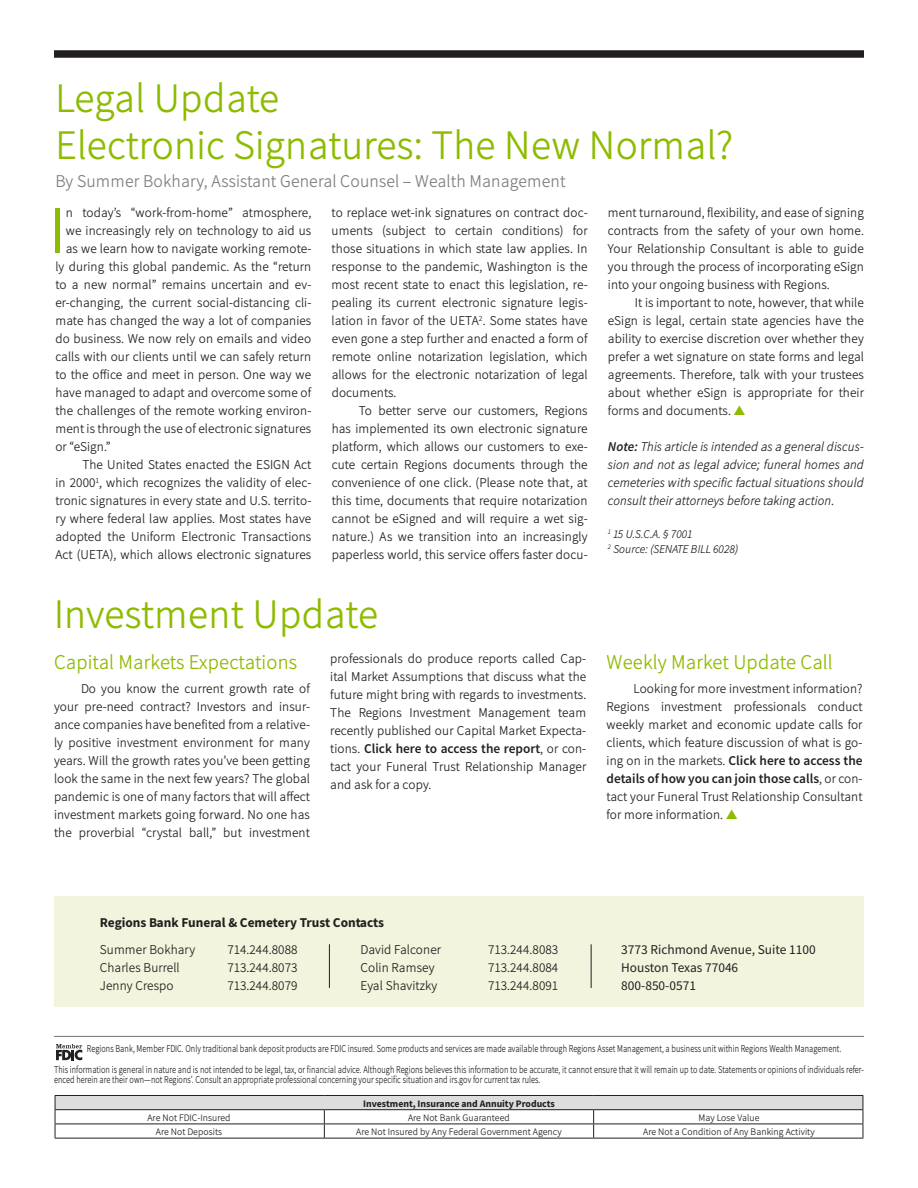
<style>
.page{position:relative;width:918px;height:1188px;background:#fff}
.page>*{position:absolute;margin:0;border:0;box-sizing:border-box;transform-origin:0 0}
.Body{font:300 68.1px "Regions Sans";color:#8dbb00}
.t1{font:300 42px "Regions Sans";color:#8dbb00}
.Subhead{font:300 21px "Regions Sans";color:#8dbb00}
.t2{font:300 18px "Regions Sans";color:#7e8083}
.Body-2{font:300 13.5px/18px "Regions Sans";color:#231f20;text-align:justify}
.Body-3{font:italic 300 13.5px/18px "Regions Sans";color:#231f20;text-align:justify}
.Body-4{font:13.5px/18px "Regions Sans";color:#231f20}
.Body-5{font:700 13.5px "Regions Sans";color:#231f20}
.Body-6{font:italic 300 12px "Regions Sans";color:#231f20}
.Body-7{font:300 10.5px/10.5px "Regions Sans";color:#231f20;scale:.8 1}
.t3{font:300 9.9px "Regions Sans";color:#231f20}
.t4{font:700 9.9px "Regions Sans";color:#231f20}
.s1{color:#8dbb00}
.s2{font-weight:600}
.s3{font-style:normal}
</style>
<div class="page">
<div style="left:54px;top:896px;width:810px;height:111px;background:#f2f4dd"></div>
<div style="left:54px;top:50px;width:810px;height:8px;background:#231f20"></div>
<div style="left:55px;top:1095px;width:808px;height:15px;background:#dcdddf"></div>
<hr style="left:55px;top:1095px;width:269px;height:1px;background:#231f20">
<hr style="left:324px;top:1095px;width:270px;height:1px;background:#231f20">
<hr style="left:594px;top:1095px;width:269px;height:1px;background:#231f20">
<hr style="left:55px;top:1109px;width:269px;height:1px;background:#231f20">
<hr style="left:324px;top:1109px;width:270px;height:1px;background:#231f20">
<hr style="left:594px;top:1109px;width:269px;height:1px;background:#231f20">
<hr style="left:55px;top:1124px;width:269px;height:1px;background:#231f20">
<svg style="left:55px;top:1096px;width:1px;height:42px"></svg>
<hr style="left:324px;top:1124px;width:270px;height:1px;background:#231f20">
<svg style="left:324px;top:1110px;width:1px;height:28px"></svg>
<hr style="left:594px;top:1124px;width:269px;height:1px;background:#231f20">
<svg style="left:593px;top:1110px;width:1px;height:28px"></svg>
<svg style="left:863px;top:1096px;width:1px;height:42px"></svg>
<hr style="left:55px;top:1138px;width:269px;height:1px;background:#231f20">
<hr style="left:324px;top:1138px;width:270px;height:1px;background:#231f20">
<hr style="left:594px;top:1138px;width:269px;height:1px;background:#231f20">
<hr style="left:54px;top:1036px;width:810px;height:1px;background:#717275">
<hr style="left:329px;top:944px;width:1px;height:44px;background:#231f20">
<hr style="left:591px;top:944px;width:1px;height:44px;background:#231f20">
<svg style="left:56px;top:1044px;width:26px;height:16px"></svg>
<p class="t1" style="left:55px;top:73px;width:226px">Legal Update</p>
<p class="t1" style="left:55px;top:120px;width:680px">Electronic Signatures: The New Normal?</p>
<p class="t2" style="left:55px;top:171px;width:512px">By Summer Bokhary, Assistant General Counsel – Wealth Management</p>
<p class="Body" style="left:50px;top:190px;width:18px">I</p>
<p class="Body-2" style="left:66px;top:204px;width:247px">n today’s “work-from-home” atmosphere,</p>
<p class="Body-2" style="left:66px;top:222px;width:247px">we increasingly rely on technology to aid us</p>
<p class="Body-2" style="left:66px;top:240px;width:247px">as we learn how to navigate working remote-</p>
<p class="Body-2" style="left:55px;top:258px;width:258px">ly during this global pandemic. As the “return</p>
<p class="Body-2" style="left:55px;top:276px;width:258px">to a new normal” remains uncertain and ev-</p>
<p class="Body-2" style="left:55px;top:294px;width:258px">er-changing, the current social-distancing cli-</p>
<p class="Body-2" style="left:55px;top:312px;width:258px">mate has changed the way a lot of companies</p>
<p class="Body-2" style="left:55px;top:330px;width:258px">do business. We now rely on emails and video</p>
<p class="Body-2" style="left:55px;top:348px;width:258px">calls with our clients until we can safely return</p>
<p class="Body-2" style="left:55px;top:366px;width:257px">to the office and meet in person. One way we</p>
<p class="Body-2" style="left:55px;top:384px;width:258px">have managed to adapt and overcome some of</p>
<p class="Body-2" style="left:55px;top:402px;width:258px">the challenges of the remote working environ-</p>
<p class="Body-2" style="left:55px;top:420px;width:257px">ment is through the use of electronic signatures</p>
<p class="Body-2" style="left:55px;top:438px;width:57px">or “eSign.”</p>
<p class="Body-2" style="left:55px;top:456px;width:258px;text-indent:27px">The United States enacted the ESIGN Act in 2000<sup>1</sup>, which recognizes the validity of elec&shy;tronic signatures in every state and U.S. territo&shy;ry where federal law applies. Most states have adopted the Uniform Electronic Transactions Act (UETA), which allows electronic signatures</p>
<p class="Body-2" style="left:332px;top:204px;width:258px">to replace wet-ink signatures on contract doc&shy;uments (subject to certain conditions) for those situations in which state law applies. In response to the pandemic, Washington is the most recent state to enact this legislation, re&shy;pealing its current electronic signature legis&shy;lation in favor of the UETA<sup>2</sup>. Some states have even gone a step further and enacted a form of remote online notarization legislation, which allows for the electronic notarization of legal documents.</p>
<p class="Body-2" style="left:332px;top:402px;width:258px;text-indent:27px">To better serve our customers, Regions has implemented its own electronic signature platform, which allows our customers to exe&shy;cute certain Regions documents through the convenience of one click. (Please note that, at this time, documents that require notarization cannot be eSigned and will require a wet sig&shy;nature.) As we transition into an increasingly paperless world, this service offers faster docu-</p>
<p class="t1" style="left:54px;top:589px;width:326px">Investment Update</p>
<p class="Body-2" style="left:608px;top:204px;width:258px">ment turnaround, flexibility, and ease of signing contracts from the safety of your own home.<br>Your Relationship Consultant is able to guide you through the process of incorporating eSign into your ongoing business with Regions.</p>
<p class="Body-2" style="left:608px;top:294px;width:258px;text-indent:27px">It is important to note, however, that while eSign is legal, certain state agencies have the ability to exercise discretion over whether they prefer a wet signature on state forms and legal agreements. Therefore, talk with your trustees about whether eSign is appropriate for their forms and documents. <span class="s1">▲</span></p>
<p class="Body-3" style="left:608px;top:438px;width:258px"><span class="s2">Note:</span> This article is intended as a general discus&shy;sion and not as legal advice; funeral homes and cemeteries with specific factual situations should consult their attorneys before taking action<span class="s3">.</span></p>
<p class="Body-6" style="left:608px;top:527px;width:86px"><sup>1</sup> 15 U.S.C.A. § 7001</p>
<p class="Body-6" style="left:608px;top:542px;width:132px"><sup>2</sup> Source: (SENATE BILL 6028)</p>
<p class="Subhead" style="left:54px;top:649px;width:245px">Capital Markets Expectations</p>
<p class="Body-2" style="left:54px;top:680px;width:258px;text-indent:27px">Do you know the current growth rate of your pre-need contract? Investors and insur&shy;ance companies have benefited from a relative&shy;ly positive investment environment for many years. Will the growth rates you’ve been getting look the same in the next few years? The global pandemic is one of many factors that will affect investment markets going forward. No one has the proverbial “crystal ball,” but investment</p>
<p class="Body-2" style="left:330px;top:649px;width:258px">professionals do produce reports called Cap&shy;ital Market Assumptions that discuss what the future might bring with regards to investments.<br>The Regions Investment Management team recently published our Capital Market Expecta&shy;tions. <span class="s2">Click here to access the report</span>, or con&shy;tact your Funeral Trust Relationship Manager and ask for a copy.</p>
<p class="Subhead" style="left:607px;top:649px;width:228px">Weekly Market Update Call</p>
<p class="Body-2" style="left:607px;top:680px;width:258px;text-indent:27px">Looking for more investment information?<br>Regions investment professionals conduct weekly market and economic update calls for clients, which feature discussion of what is go&shy;ing on in the markets. <span class="s2">Click here to access the details of how you can join those calls</span>, or con&shy;tact your Funeral Trust Relationship Consultant for more information. <span class="s1">▲</span></p>
<p class="Body-5" style="left:100px;top:913px;width:286px">Regions Bank Funeral &amp; Cemetery Trust Contacts</p>
<p class="Body-2" style="left:100px;top:941px;width:97px">Summer Bokhary</p>
<p class="Body-2" style="left:227px;top:941px;width:72px">714.244.8088</p>
<p class="Body-2" style="left:100px;top:959px;width:81px">Charles Burrell</p>
<p class="Body-2" style="left:227px;top:959px;width:72px">713.244.8073</p>
<p class="Body-2" style="left:100px;top:977px;width:76px">Jenny Crespo</p>
<p class="Body-2" style="left:227px;top:977px;width:72px">713.244.8079</p>
<p class="Body-2" style="left:361px;top:941px;width:82px">David Falconer</p>
<p class="Body-2" style="left:488px;top:941px;width:72px">713.244.8083</p>
<p class="Body-2" style="left:361px;top:959px;width:76px">Colin Ramsey</p>
<p class="Body-2" style="left:488px;top:959px;width:72px">713.244.8084</p>
<p class="Body-2" style="left:361px;top:977px;width:78px">Eyal Shavitzky</p>
<p class="Body-2" style="left:488px;top:977px;width:72px">713.244.8091</p>
<p class="Body-4" style="left:621px;top:941px;width:196px">3773 Richmond Avenue, Suite 1100<br>Houston Texas 77046</p>
<p class="Body-4" style="left:621px;top:977px;width:76px">800-850-0571</p>
<p class="Body-7" style="left:87px;top:1043px;width:945px">Regions Bank, Member FDIC. Only traditional bank deposit products are FDIC insured. Some products and services are made available through Regions Asset Management, a business unit within Regions Wealth Management.</p>
<p class="Body-7" style="left:54px;top:1064px;width:1014px">This information is general in nature and is not intended to be legal, tax, or financial advice. Although Regions believes this information to be accurate, it cannot ensure that it will remain up to date. Statements or opinions of individuals refer&shy;enced herein are their own—not Regions’. Consult an appropriate professional concerning your specific situation and irs.gov for current tax rules.</p>
<p class="t3" style="left:147px;top:1111px;width:85px">Are Not FDIC-Insured</p>
<p class="t3" style="left:156px;top:1126px;width:68px">Are Not Deposits</p>
<p class="t4" style="left:363px;top:1097px;width:193px">Investment, Insurance and Annuity Products</p>
<p class="t3" style="left:408px;top:1111px;width:103px">Are Not Bank Guaranteed</p>
<p class="t3" style="left:356px;top:1126px;width:207px">Are Not Insured by Any Federal Government Agency</p>
<p class="t3" style="left:698px;top:1111px;width:63px">May Lose Value</p>
<p class="t3" style="left:643px;top:1126px;width:173px">Are Not a Condition of Any Banking Activity</p>
</div>
